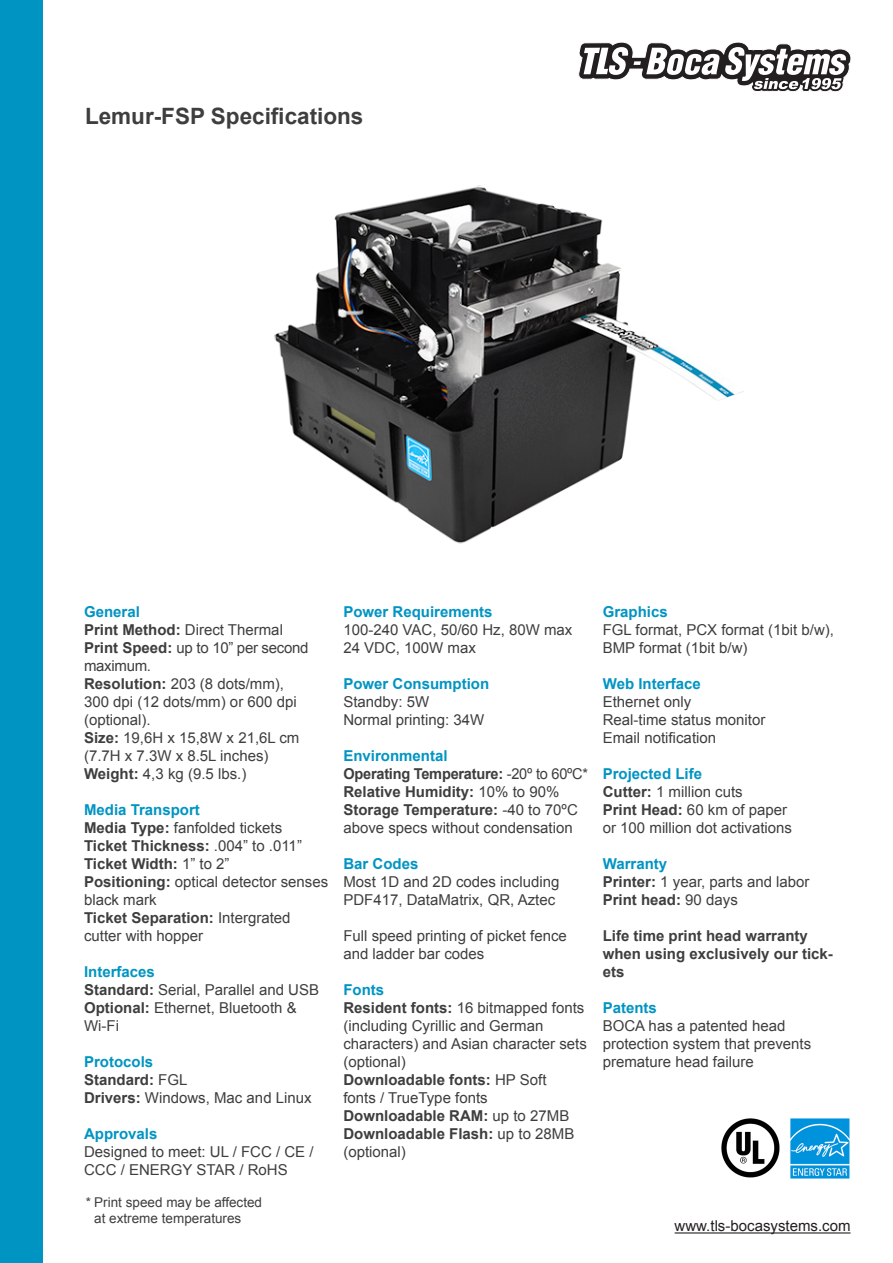
<style>
.page{position:relative;width:893px;height:1263px;background:#fff}
.page>*{position:absolute;margin:0;border:0;box-sizing:border-box;transform-origin:0 0}
.t1{font:700 22.5px "Arial";color:#3e3e3f}
.t2{font:15px/18px "Arial";color:#3e3e3f}
.t3{font:700 15px/18px "Arial";color:#3e3e3f}
.t4{font:700 15px "Arial";color:#0094c3}
.t5{font:15px/18px "Arial";letter-spacing:-.02em;color:#3e3e3f}
.t6{font:15px "Arial";color:#231f20}
.t7{font:13.5px/16.2px "Arial";color:#3e3e3f}
.s1{font-weight:700}
.s2{font-weight:400}
</style>
<div class="page">
<hr style="left:675px;top:1232px;width:175px;height:1px;background:#231f20">
<div style="left:0;top:0;width:43px;height:1263px;background:#0094c3"></div>
<svg style="left:578px;top:42px;width:273px;height:50px"></svg>
<img style="left:274px;top:185px;width:470px;height:359px">
<img style="left:721px;top:1118px;width:59px;height:60px">
<img style="left:790px;top:1118px;width:60px;height:60px">
<p class="t1" style="left:85px;top:102px;width:280px">Lemur-FSP Specifications</p>
<p class="t4" style="left:84px;top:602px;width:57px">General</p>
<p class="t2" style="left:84px;top:621px;width:200px"><span class="s1">Print Method:</span> Direct Thermal</p>
<p class="t5" style="left:84px;top:639px;width:226px"><span class="s1">Print Speed:</span> up to 10” per second maximum.</p>
<p class="t2" style="left:84px;top:675px;width:202px"><span class="s1">Resolution:</span> 203 (8 dots/mm),</p>
<p class="t2" style="left:84px;top:693px;width:214px">300 dpi (12 dots/mm) or 600 dpi (optional).</p>
<p class="t2" style="left:84px;top:729px;width:217px"><span class="s1">Size:</span> 19,6H x 15,8W x 21,6L cm (7.7H x 7.3W x 8.5L inches)</p>
<p class="t2" style="left:84px;top:765px;width:164px"><span class="s1">Weight:</span> 4,3 kg (9.5 lbs.)</p>
<p class="t4" style="left:84px;top:800px;width:117px">Media Transport</p>
<p class="t2" style="left:84px;top:819px;width:200px"><span class="s1">Media Type:</span> fanfolded tickets</p>
<p class="t3" style="left:84px;top:837px;width:219px">Ticket Thickness: <span class="s2">.004” to .011”</span></p>
<p class="t3" style="left:84px;top:855px;width:147px">Ticket Width: <span class="s2">1” to 2”</span></p>
<p class="t2" style="left:84px;top:873px;width:246px"><span class="s1">Positioning:</span> optical detector senses black mark</p>
<p class="t2" style="left:84px;top:909px;width:208px"><span class="s1">Ticket Separation:</span> Intergrated cutter with hopper</p>
<p class="t4" style="left:84px;top:962px;width:72px">Interfaces</p>
<p class="t2" style="left:84px;top:981px;width:237px"><span class="s1">Standard:</span> Serial, Parallel and USB</p>
<p class="t2" style="left:84px;top:999px;width:214px"><span class="s1">Optional:</span> Ethernet, Bluetooth &amp;<br>Wi-Fi</p>
<p class="t4" style="left:84px;top:1052px;width:71px">Protocols</p>
<p class="t3" style="left:84px;top:1071px;width:105px">Standard: <span class="s2">FGL</span></p>
<p class="t2" style="left:84px;top:1089px;width:229px"><span class="s1">Drivers:</span> Windows, Mac and Linux</p>
<p class="t4" style="left:84px;top:1124px;width:75px">Approvals</p>
<p class="t2" style="left:84px;top:1143px;width:231px">Designed to meet: UL / FCC / CE /<br>CCC / ENERGY STAR / RoHS</p>
<p class="t7" style="left:94px;top:1194px;width:169px;text-indent:-9px">* Print speed may be affected at extreme temperatures</p>
<p class="t4" style="left:343px;top:602px;width:151px">Power Requirements</p>
<p class="t2" style="left:343px;top:621px;width:230px">100-240 VAC, 50/60 Hz, 80W max</p>
<p class="t2" style="left:343px;top:639px;width:134px">24 VDC, 100W max</p>
<p class="t4" style="left:343px;top:674px;width:147px">Power Consumption</p>
<p class="t2" style="left:343px;top:693px;width:87px">Standby: 5W</p>
<p class="t2" style="left:343px;top:711px;width:142px">Normal printing: 34W</p>
<p class="t4" style="left:343px;top:746px;width:106px">Environmental</p>
<p class="t3" style="left:343px;top:765px;width:246px">Operating Temperature: <span class="s2">-20º to 60ºC*</span></p>
<p class="t3" style="left:343px;top:783px;width:217px">Relative Humidity: <span class="s2">10% to 90%</span></p>
<p class="t3" style="left:343px;top:801px;width:236px">Storage Temperature: <span class="s2">-40 to 70ºC</span></p>
<p class="t2" style="left:343px;top:819px;width:231px">above specs without condensation</p>
<p class="t4" style="left:343px;top:854px;width:77px">Bar Codes</p>
<p class="t2" style="left:343px;top:873px;width:217px">Most 1D and 2D codes including<br>PDF417, DataMatrix, QR, Aztec</p>
<p class="t2" style="left:343px;top:927px;width:225px">Full speed printing of picket fence and ladder bar codes</p>
<p class="t4" style="left:343px;top:980px;width:42px">Fonts</p>
<p class="t2" style="left:343px;top:999px;width:242px"><span class="s1">Resident fonts:</span> 16 bitmapped fonts</p>
<p class="t2" style="left:343px;top:1017px;width:202px">(including Cyrillic and German</p>
<p class="t2" style="left:343px;top:1035px;width:245px">characters) and Asian character sets (optional)</p>
<p class="t3" style="left:343px;top:1071px;width:205px">Downloadable fonts: <span class="s2">HP Soft</span></p>
<p class="t2" style="left:343px;top:1089px;width:146px">fonts / TrueType fonts</p>
<p class="t3" style="left:343px;top:1107px;width:227px">Downloadable RAM: <span class="s2">up to 27MB</span></p>
<p class="t3" style="left:343px;top:1125px;width:232px">Downloadable Flash: <span class="s2">up to 28MB</span></p>
<p class="t2" style="left:343px;top:1143px;width:64px">(optional)</p>
<p class="t4" style="left:603px;top:602px;width:67px">Graphics</p>
<p class="t2" style="left:603px;top:621px;width:233px">FGL format, PCX format (1bit b/w),</p>
<p class="t2" style="left:603px;top:639px;width:146px">BMP format (1bit b/w)</p>
<p class="t4" style="left:603px;top:674px;width:100px">Web Interface</p>
<p class="t2" style="left:603px;top:693px;width:90px">Ethernet only</p>
<p class="t2" style="left:603px;top:711px;width:164px">Real-time status monitor</p>
<p class="t2" style="left:603px;top:729px;width:115px">Email notification</p>
<p class="t4" style="left:603px;top:764px;width:101px">Projected Life</p>
<p class="t2" style="left:603px;top:783px;width:142px"><span class="s1">Cutter:</span> 1 million cuts</p>
<p class="t2" style="left:603px;top:801px;width:186px"><span class="s1">Print Head:</span> 60 km of paper</p>
<p class="t2" style="left:603px;top:819px;width:191px">or 100 million dot activations</p>
<p class="t4" style="left:603px;top:854px;width:66px">Warranty</p>
<p class="t2" style="left:603px;top:873px;width:208px"><span class="s1">Printer:</span> 1 year, parts and labor</p>
<p class="t3" style="left:603px;top:891px;width:137px">Print head: <span class="s2">90 days</span></p>
<p class="t3" style="left:603px;top:927px;width:232px">Life time print head warranty when using exclusively our tick&shy;ets</p>
<p class="t4" style="left:603px;top:998px;width:56px">Patents</p>
<p class="t2" style="left:603px;top:1017px;width:210px">BOCA has a patented head protection system that prevents premature head failure</p>
<p class="t6" style="left:675px;top:1216px;width:177px">www.tls-bocasystems.com</p>
</div>
